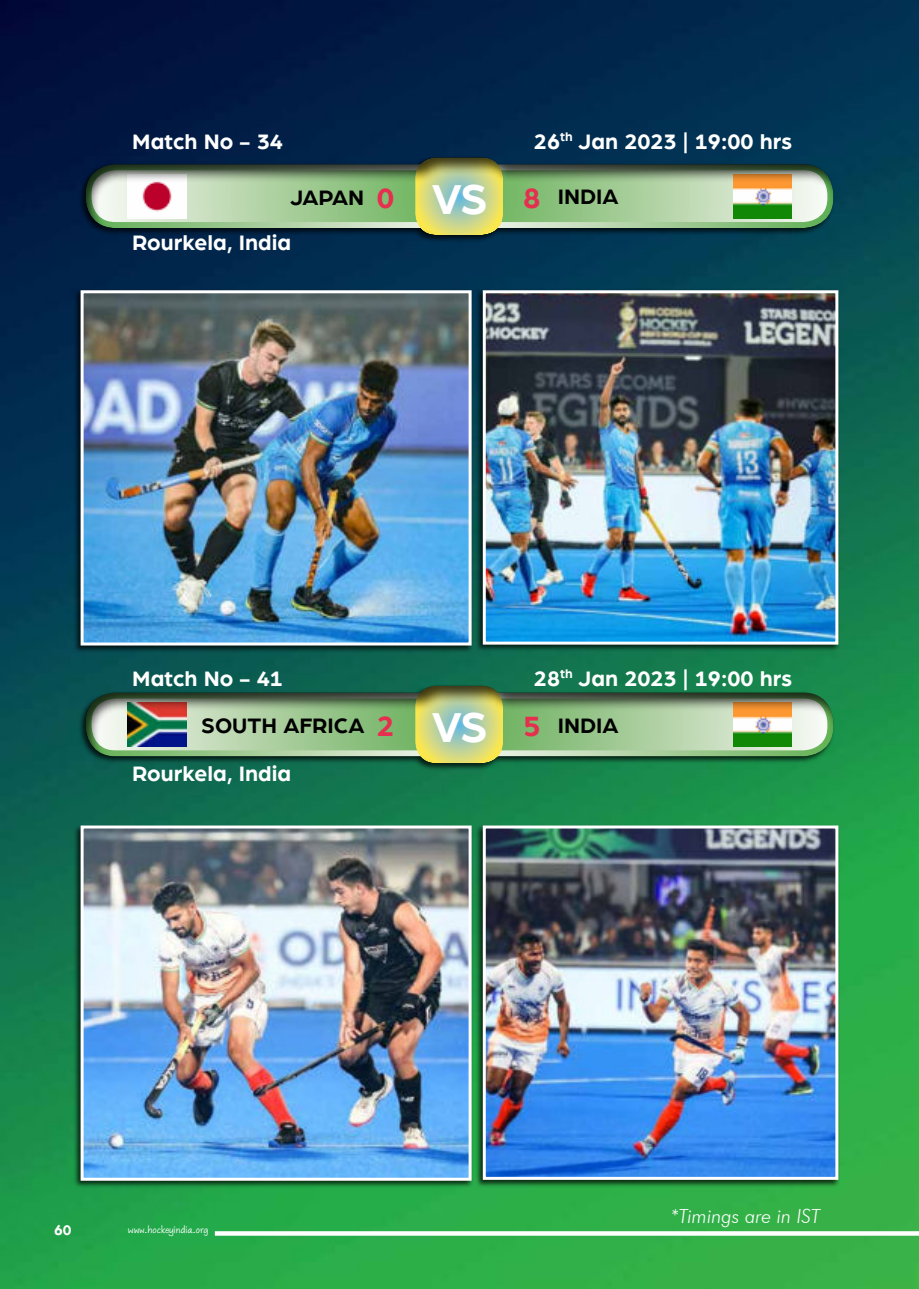
<style>
.page{position:relative;width:919px;height:1289px;background:#fff}
.page>*{position:absolute;margin:0;border:0;box-sizing:border-box;transform-origin:0 0}
.t1{font:700 45px "Arboria";color:#fff}
.t2{font:700 30px "Arboria";color:#e62e4f}
.t3{font:700 22.5px "Arboria";color:#fff}
.t4{font:700 22.5px "Arboria";color:#000}
.t5{font:italic 300 19.5px "Futura BT";color:#fff}
.t6{font:700 15px "Arboria";color:#fff}
.t7{font:12px "Maku";color:#fff}
.s1{font-size:30px;color:#e62e4f}
</style>
<div class="page">
<img style="left:0;top:0;width:918px;height:1288px">
<svg style="left:215px;top:1231px;width:703px;height:4px"></svg>
<div style="left:78px;top:684px;width:756px;height:87px;background:#000;opacity:.75"></div>
<img style="left:84px;top:683px;width:750px;height:81px">
<div style="left:78px;top:156px;width:756px;height:86px;background:#000;opacity:.75"></div>
<svg style="left:84px;top:157px;width:750px;height:81px"></svg>
<div style="left:73px;top:823px;width:400px;height:365px;background:#000;opacity:.75"></div>
<img style="left:85px;top:829px;width:382px;height:347px">
<div style="left:81px;top:825px;width:390px;height:355px;border:3px solid #fff"></div>
<div style="left:73px;top:288px;width:400px;height:365px;background:#000;opacity:.75"></div>
<img style="left:85px;top:294px;width:382px;height:347px">
<div style="left:81px;top:290px;width:390px;height:355px;border:3px solid #fff"></div>
<div style="left:475px;top:288px;width:364px;height:364px;background:#000;opacity:.75"></div>
<img style="left:486px;top:294px;width:348px;height:346px">
<div style="left:482px;top:290px;width:356px;height:354px;border:3px solid #fff"></div>
<div style="left:475px;top:823px;width:364px;height:364px;background:#000;opacity:.75"></div>
<img style="left:486px;top:829px;width:348px;height:346px">
<div style="left:482px;top:825px;width:356px;height:354px;border:3px solid #fff"></div>
<p class="t3" style="left:132px;top:132px;width:152px">Match No - 34</p>
<p class="t3" style="left:534px;top:132px;width:260px">26<sup>th</sup> Jan 2023 | 19:00 hrs</p>
<h1 class="t1" style="left:431px;top:172px;width:57px">VS</h1>
<p class="t4" style="left:557px;top:183px;width:62px">INDIA</p>
<p class="t4" style="left:290px;top:184px;width:105px">JAPAN <span class="s1">0</span></p>
<h2 class="t2" style="left:523px;top:180px;width:19px">8</h2>
<p class="t3" style="left:132px;top:233px;width:160px">Rourkela, India</p>
<p class="t3" style="left:132px;top:669px;width:152px">Match No - 41</p>
<p class="t3" style="left:534px;top:669px;width:260px">28<sup>th</sup> Jan 2023 | 19:00 hrs</p>
<h1 class="t1" style="left:431px;top:700px;width:57px">VS</h1>
<p class="t4" style="left:557px;top:712px;width:62px">INDIA</p>
<p class="t4" style="left:201px;top:712px;width:194px">SOUTH AFRICA <span class="s1">2</span></p>
<h2 class="t2" style="left:523px;top:708px;width:19px">5</h2>
<p class="t3" style="left:132px;top:764px;width:160px">Rourkela, India</p>
<p class="t6" style="left:54px;top:1223px;width:19px">60</p>
<p class="t7" style="left:128px;top:1224px;width:82px">www.hockeyindia.org</p>
<p class="t5" style="left:670px;top:1207px;width:151px">*Timings are in IST</p>
</div>
